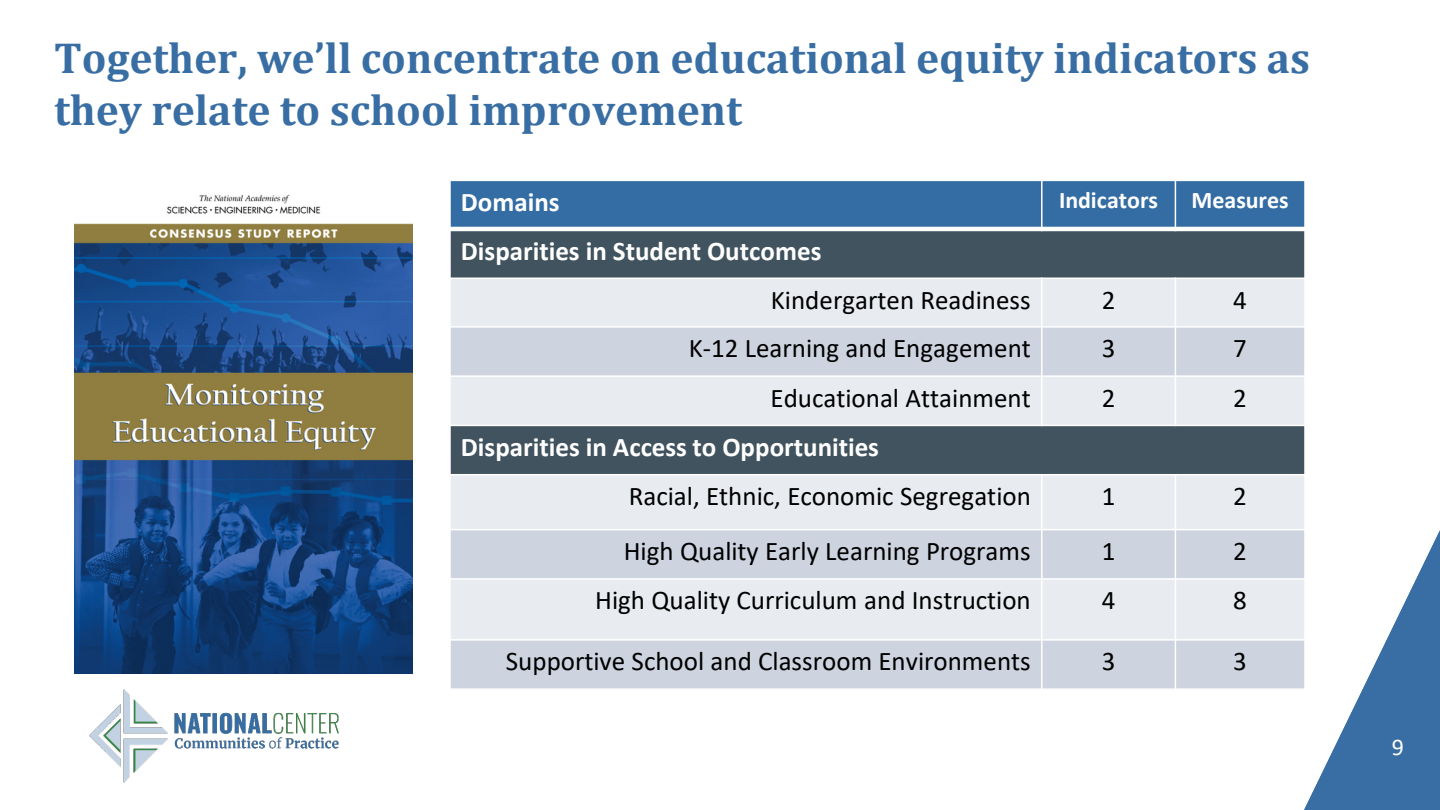
<style>
.page{position:relative;width:1440px;height:810px;background:#fff}
.page>*{position:absolute;margin:0;border:0;box-sizing:border-box;transform-origin:0 0}
.t1{font:700 43.5px/52.2px "Cambria";color:#386ea3}
.t2{font:27px "Calibri";color:#000}
.t3{font:700 27px "Calibri";color:#fff}
.t4{font:700 24px "Calibri";color:#fff}
.t5{font:24px "Calibri";color:#fff}
</style>
<div class="page">
<img style="left:90px;top:689px;width:248px;height:94px">
<svg style="left:1304px;top:530px;width:136px;height:280px"></svg>
<div style="left:450px;top:180px;width:592px;height:49px;background:#346da3"></div>
<div style="left:1042px;top:180px;width:133px;height:49px;background:#346da3"></div>
<div style="left:1175px;top:180px;width:130px;height:49px;background:#346da3"></div>
<div style="left:450px;top:229px;width:855px;height:49px;background:#41535e"></div>
<div style="left:450px;top:278px;width:592px;height:49px;background:#e8ebf0"></div>
<div style="left:1042px;top:278px;width:133px;height:49px;background:#e8ebf0"></div>
<div style="left:1175px;top:278px;width:130px;height:49px;background:#e8ebf0"></div>
<div style="left:450px;top:327px;width:592px;height:49px;background:#cdd4e0"></div>
<div style="left:1042px;top:327px;width:133px;height:49px;background:#cdd4e0"></div>
<div style="left:1175px;top:327px;width:130px;height:49px;background:#cdd4e0"></div>
<div style="left:450px;top:376px;width:592px;height:49px;background:#e8ebf0"></div>
<div style="left:1042px;top:376px;width:133px;height:49px;background:#e8ebf0"></div>
<div style="left:1175px;top:376px;width:130px;height:49px;background:#e8ebf0"></div>
<div style="left:450px;top:425px;width:855px;height:50px;background:#41535e"></div>
<div style="left:450px;top:475px;width:592px;height:55px;background:#e8ebf0"></div>
<div style="left:1042px;top:475px;width:133px;height:55px;background:#e8ebf0"></div>
<div style="left:1175px;top:475px;width:130px;height:55px;background:#e8ebf0"></div>
<div style="left:450px;top:530px;width:592px;height:49px;background:#cdd4e0"></div>
<div style="left:1042px;top:530px;width:133px;height:49px;background:#cdd4e0"></div>
<div style="left:1175px;top:530px;width:130px;height:49px;background:#cdd4e0"></div>
<div style="left:450px;top:579px;width:592px;height:61px;background:#e8ebf0"></div>
<div style="left:1042px;top:579px;width:133px;height:61px;background:#e8ebf0"></div>
<div style="left:1175px;top:579px;width:130px;height:61px;background:#e8ebf0"></div>
<div style="left:450px;top:640px;width:592px;height:49px;background:#cdd4e0"></div>
<div style="left:1042px;top:640px;width:133px;height:49px;background:#cdd4e0"></div>
<div style="left:1175px;top:640px;width:130px;height:49px;background:#cdd4e0"></div>
<hr style="left:1041px;top:180px;width:2px;height:51px;background:#fff">
<hr style="left:1041px;top:278px;width:2px;height:148px;background:#fff">
<hr style="left:1041px;top:474px;width:2px;height:216px;background:#fff">
<hr style="left:1175px;top:180px;width:1px;height:51px;background:#fff">
<hr style="left:1175px;top:278px;width:1px;height:148px;background:#fff">
<hr style="left:1175px;top:474px;width:1px;height:216px;background:#fff">
<hr style="left:449px;top:227px;width:857px;height:4px;background:#fff">
<hr style="left:449px;top:278px;width:857px;height:1px;background:#fff">
<hr style="left:449px;top:326px;width:857px;height:2px;background:#fff">
<hr style="left:449px;top:375px;width:857px;height:2px;background:#fff">
<hr style="left:449px;top:425px;width:857px;height:1px;background:#fff">
<hr style="left:449px;top:474px;width:857px;height:1px;background:#fff">
<hr style="left:449px;top:529px;width:857px;height:1px;background:#fff">
<hr style="left:449px;top:578px;width:857px;height:2px;background:#fff">
<hr style="left:449px;top:639px;width:857px;height:2px;background:#fff">
<hr style="left:449px;top:180px;width:2px;height:510px;background:#fff">
<hr style="left:1304px;top:180px;width:2px;height:510px;background:#fff">
<hr style="left:449px;top:180px;width:857px;height:1px;background:#fff">
<hr style="left:449px;top:688px;width:857px;height:2px;background:#fff">
<img style="left:75px;top:194px;width:338px;height:480px">
<h2 class="t1" style="left:54px;top:31px;width:1258px">Together, we’ll concentrate on educational equity indicators as they relate to school improvement</h2>
<p class="t3" style="left:461px;top:183px;width:100px">Domains</p>
<p class="t4" style="left:1059px;top:183px;width:101px">Indicators</p>
<p class="t4" style="left:1192px;top:183px;width:99px">Measures</p>
<p class="t3" style="left:461px;top:232px;width:362px">Disparities in Student Outcomes</p>
<p class="t2" style="left:771px;top:281px;width:261px">Kindergarten Readiness</p>
<p class="t2" style="left:1102px;top:281px;width:15px">2</p>
<p class="t2" style="left:1233px;top:281px;width:15px">4</p>
<p class="t2" style="left:689px;top:330px;width:344px">K-12 Learning and Engagement</p>
<p class="t2" style="left:1102px;top:330px;width:15px">3</p>
<p class="t2" style="left:1233px;top:330px;width:15px">7</p>
<p class="t2" style="left:771px;top:379px;width:262px">Educational Attainment</p>
<p class="t2" style="left:1102px;top:379px;width:15px">2</p>
<p class="t2" style="left:1233px;top:379px;width:15px">2</p>
<p class="t3" style="left:461px;top:428px;width:420px">Disparities in Access to Opportunities</p>
<p class="t2" style="left:629px;top:478px;width:403px">Racial, Ethnic, Economic Segregation</p>
<p class="t2" style="left:1102px;top:478px;width:15px">1</p>
<p class="t2" style="left:1233px;top:478px;width:15px">2</p>
<p class="t2" style="left:624px;top:532px;width:408px">High Quality Early Learning Programs</p>
<p class="t2" style="left:1102px;top:532px;width:15px">1</p>
<p class="t2" style="left:1233px;top:532px;width:15px">2</p>
<p class="t2" style="left:595px;top:582px;width:437px">High Quality Curriculum and Instruction</p>
<p class="t2" style="left:1102px;top:582px;width:15px">4</p>
<p class="t2" style="left:1233px;top:582px;width:15px">8</p>
<p class="t2" style="left:506px;top:643px;width:526px">Supportive School and Classroom Environments</p>
<p class="t2" style="left:1102px;top:643px;width:15px">3</p>
<p class="t2" style="left:1233px;top:643px;width:15px">3</p>
<p class="t5" style="left:1392px;top:731px;width:14px">9</p>
</div>
